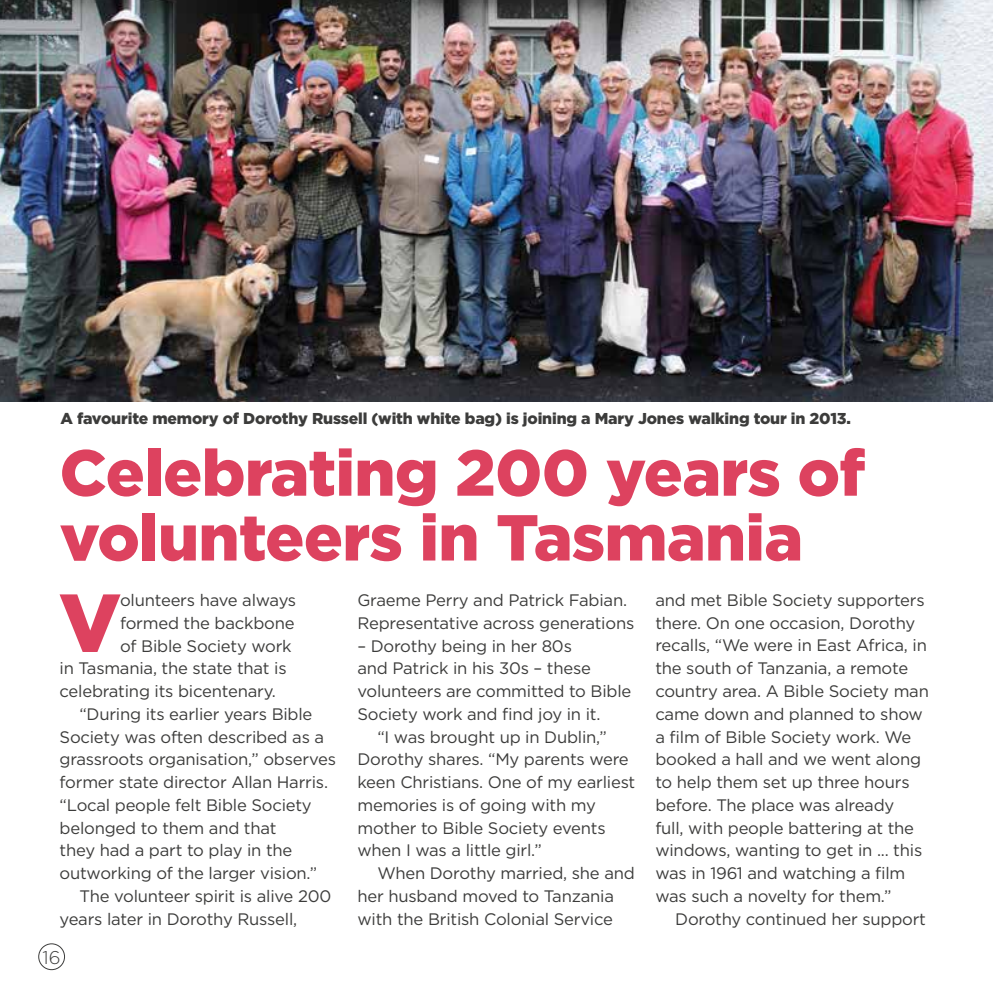
<style>
.page{position:relative;width:993px;height:993px;background:#fff}
.page>*{position:absolute;margin:0;border:0;box-sizing:border-box;transform-origin:0 0}
.t1{font:900 81.55px "Gotham";color:#dd425f}
.t2{font:900 64.75px/64.8px "Gotham";letter-spacing:-.01em;color:#dd425f}
.t3{font:300 18.38px "Gotham";color:#3c3c3b}
.t4{font:16.62px/22.8px "Gotham";letter-spacing:-.015em;color:#3c3c3b}
.t5{font:900 15.75px "Gotham";letter-spacing:-.01em;color:#3c3c3b}
</style>
<div class="page">
<img style="left:0;top:0;width:992px;height:401px">
<div style="left:38px;top:943px;width:27px;height:26px;border:1px solid #3c3c3b;border-radius:50%"></div>
<p class="t5" style="left:61px;top:407px;width:791px">A favourite memory of Dorothy Russell (with white bag) is joining a Mary Jones walking tour in 2013.</p>
<h2 class="t2" style="left:60px;top:439px;width:806px">Celebrating 200 years of volunteers in Tasmania</h2>
<p class="t4" style="left:357px;top:588px;width:278px">Graeme Perry and Patrick Fabian.<br>Representative across generations</p>
<p class="t4" style="left:357px;top:633px;width:275px">– Dorothy being in her 80s<br>and Patrick in his 30s – these volunteers are committed to Bible<br>Society work and find joy in it.</p>
<p class="t4" style="left:357px;top:724px;width:279px;text-indent:20px">“I was brought up in Dublin,”<br>Dorothy shares. “My parents were keen Christians. One of my earliest memories is of going with my mother to Bible Society events when I was a little girl.”</p>
<p class="t4" style="left:357px;top:861px;width:279px;text-indent:20px">When Dorothy married, she and her husband moved to Tanzania with the British Colonial Service</p>
<p class="t4" style="left:655px;top:588px;width:275px">and met Bible Society supporters there. On one occasion, Dorothy recalls, “We were in East Africa, in the south of Tanzania, a remote country area. A Bible Society man came down and planned to show a film of Bible Society work. We booked a hall and we went along to help them set up three hours before. The place was already<br>full, with people battering at the windows, wanting to get in ... this was in 1961 and watching a film was such a novelty for them.”</p>
<p class="t4" style="left:675px;top:906px;width:252px">Dorothy continued her support</p>
<h1 class="t1" style="left:59px;top:566px;width:64px">V</h1>
<p class="t4" style="left:120px;top:588px;width:178px">olunteers have always</p>
<p class="t4" style="left:120px;top:611px;width:176px">formed the backbone</p>
<p class="t4" style="left:120px;top:633px;width:173px">of Bible Society work</p>
<p class="t4" style="left:60px;top:656px;width:228px">in Tasmania, the state that is</p>
<p class="t4" style="left:60px;top:679px;width:218px">celebrating its bicentenary.</p>
<p class="t4" style="left:79px;top:702px;width:234px">“During its earlier years Bible</p>
<p class="t4" style="left:60px;top:724px;width:266px">Society was often described as a</p>
<p class="t4" style="left:60px;top:747px;width:278px">grassroots organisation,” observes</p>
<p class="t4" style="left:60px;top:770px;width:270px">former state director Allan Harris.</p>
<p class="t4" style="left:60px;top:793px;width:254px">“Local people felt Bible Society</p>
<p class="t4" style="left:60px;top:815px;width:218px">belonged to them and that</p>
<p class="t4" style="left:60px;top:838px;width:234px">they had a part to play in the</p>
<p class="t4" style="left:60px;top:861px;width:259px">outworking of the larger vision.”</p>
<p class="t4" style="left:79px;top:884px;width:253px">The volunteer spirit is alive 200</p>
<p class="t4" style="left:60px;top:906px;width:239px">years later in Dorothy Russell,</p>
<p class="t3" style="left:43px;top:945px;width:19px">16</p>
</div>
